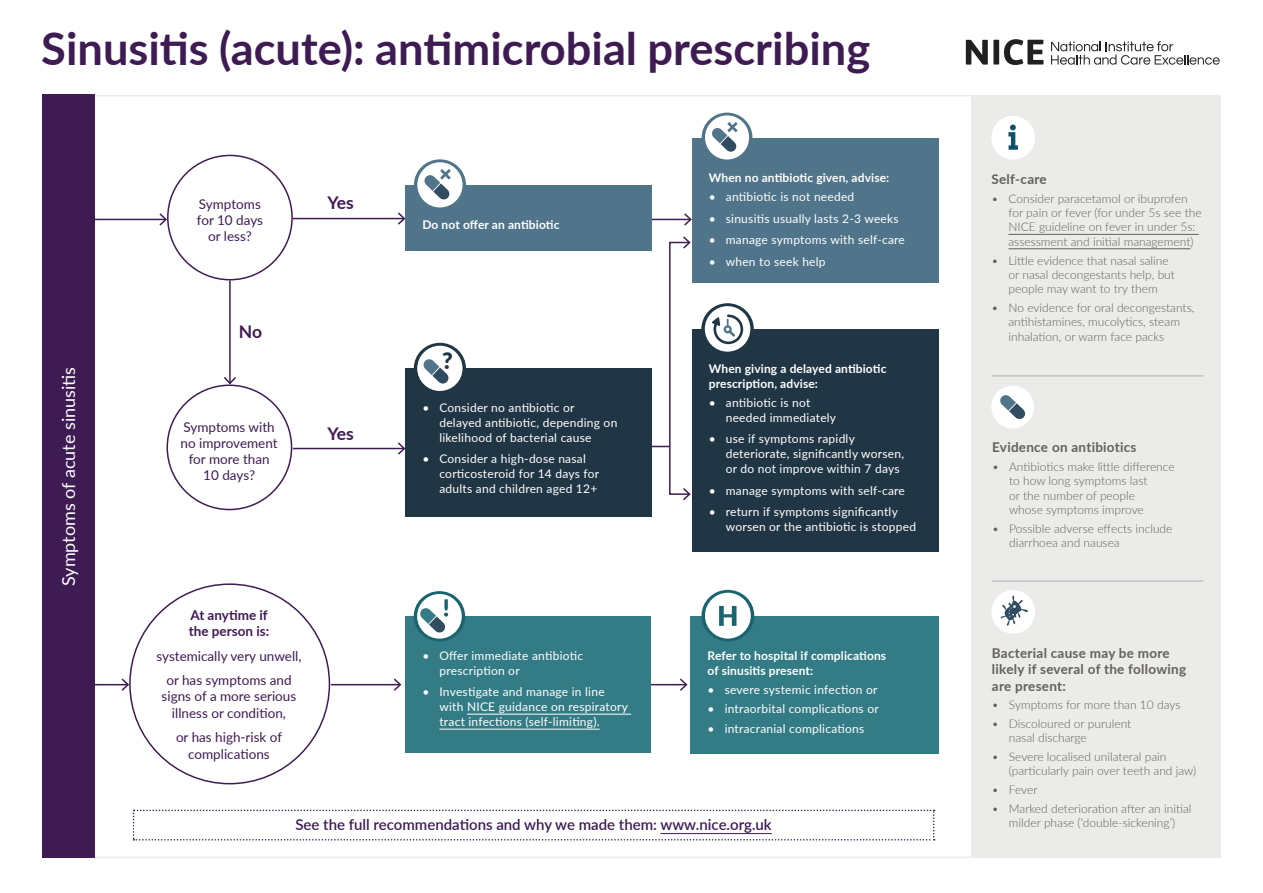
<style>
.page{position:relative;width:1263px;height:893px;background:#fff}
.page>*{position:absolute;margin:0;border:0;box-sizing:border-box;transform-origin:0 0}
.t1{font:700 45.3px "Lato";color:#3f1b54}
.t2{font:900 22.8px "Lato";color:#203645}
.t3{font:18px "Lato";color:#fff}
.t4{font:700 17.55px "Lato";letter-spacing:-.015em;color:#3f1b54}
.t5{font:600 15px "Lato";color:#3f1b54}
.t6{font:13.5px/16.2px "Lato";color:#3f1b54;text-align:center}
.t7{font:700 13.5px/16.2px "Lato";letter-spacing:.02em;color:#63605f}
.t8{font:700 13.5px/16.2px "Lato";color:#3f1b54}
.t9{font:12px/15px "Lato";letter-spacing:.02em;color:#fff}
.t10{font:300 12px/14.4px "Lato";color:#63605f}
.t11{font:700 12px/15px "Lato";letter-spacing:.01em;color:#fff}
</style>
<div class="page">
<hr style="left:652px;top:219px;width:39px;height:1px;background:#3f1b54">
<svg style="left:682px;top:213px;width:10px;height:13px"></svg>
<svg style="left:652px;top:446px;width:17px;height:1px"></svg>
<hr style="left:92px;top:684px;width:36px;height:1px;background:#3f1b54">
<svg style="left:120px;top:678px;width:9px;height:13px"></svg>
<svg style="left:966px;top:40px;width:22px;height:25px"></svg>
<div style="left:993px;top:40px;width:6px;height:25px;background:#1f2020"></div>
<svg style="left:1004px;top:39px;width:39px;height:26px"></svg>
<svg style="left:1051px;top:41px;width:169px;height:24px"></svg>
<hr style="left:293px;top:448px;width:111px;height:1px;background:#3f1b54">
<svg style="left:396px;top:442px;width:9px;height:13px"></svg>
<hr style="left:293px;top:218px;width:111px;height:1px;background:#3f1b54">
<svg style="left:396px;top:212px;width:9px;height:13px"></svg>
<hr style="left:43px;top:95px;width:959px;height:1px;background:#ebebea">
<hr style="left:43px;top:856px;width:959px;height:2px;background:#ebebea">
<hr style="left:331px;top:684px;width:69px;height:1px;background:#3f1b54">
<svg style="left:392px;top:678px;width:10px;height:13px"></svg>
<hr style="left:651px;top:684px;width:35px;height:1px;background:#3f1b54">
<svg style="left:678px;top:678px;width:10px;height:13px"></svg>
<div style="left:971px;top:95px;width:249px;height:763px;background:#ebebea"></div>
<div style="left:691px;top:616px;width:248px;height:137px;background:#347c85"></div>
<svg style="left:701px;top:590px;width:53px;height:51px"></svg>
<div style="left:705px;top:593px;width:46px;height:46px;background:#fff;border-radius:50%"></div>
<svg style="left:719px;top:606px;width:17px;height:20px"></svg>
<div style="left:405px;top:616px;width:246px;height:137px;background:#347c85"></div>
<hr style="left:467px;top:714px;width:164px;height:1px;background:#fff">
<hr style="left:439px;top:729px;width:161px;height:1px;background:#fff">
<div style="left:414px;top:591px;width:51px;height:50px;background:#19646e;border-radius:50%"></div>
<div style="left:417px;top:594px;width:45px;height:45px;background:#fff;border-radius:50%"></div>
<div style="left:43px;top:95px;width:52px;height:763px;background:#3f1b54"></div>
<svg style="left:133px;top:810px;width:802px;height:30px"></svg>
<hr style="left:660px;top:833px;width:112px;height:1px;background:#3f1b54">
<div style="left:692px;top:329px;width:246px;height:222px;background:#203645"></div>
<svg style="left:701px;top:303px;width:53px;height:52px"></svg>
<div style="left:705px;top:306px;width:45px;height:46px;background:#fff;border-radius:50%"></div>
<svg style="left:712px;top:314px;width:31px;height:30px"></svg>
<div style="left:692px;top:138px;width:246px;height:145px;background:#507489"></div>
<div style="left:702px;top:113px;width:50px;height:49px;background:#507489;border-radius:50%"></div>
<div style="left:705px;top:115px;width:44px;height:45px;background:#fff;border-radius:50%"></div>
<svg style="left:711px;top:119px;width:29px;height:33px"></svg>
<div style="left:405px;top:368px;width:247px;height:149px;background:#203645"></div>
<hr style="left:992px;top:376px;width:211px;height:1px;background:#aeadad">
<div style="left:991px;top:386px;width:43px;height:42px;background:#fff;border-radius:50%"></div>
<svg style="left:1000px;top:395px;width:25px;height:24px"></svg>
<hr style="left:1008px;top:234px;width:191px;height:1px;background:#63605f">
<hr style="left:1008px;top:249px;width:182px;height:1px;background:#63605f">
<svg style="left:991px;top:116px;width:44px;height:44px"></svg>
<div style="left:405px;top:185px;width:247px;height:65px;background:#507489"></div>
<svg style="left:414px;top:159px;width:52px;height:51px"></svg>
<div style="left:417px;top:162px;width:46px;height:45px;background:#fff;border-radius:50%"></div>
<svg style="left:424px;top:166px;width:30px;height:34px"></svg>
<div style="left:669px;top:242px;width:21px;height:253px;border:2px solid #3f1b54"></div>
<svg style="left:681px;top:236px;width:10px;height:14px"></svg>
<svg style="left:681px;top:486px;width:10px;height:15px"></svg>
<hr style="left:229px;top:280px;width:2px;height:103px;background:#3f1b54">
<svg style="left:222px;top:375px;width:16px;height:11px"></svg>
<svg style="left:414px;top:343px;width:52px;height:51px"></svg>
<div style="left:417px;top:346px;width:45px;height:45px;background:#fff;border-radius:50%"></div>
<svg style="left:423px;top:359px;width:26px;height:25px"></svg>
<svg style="left:420px;top:599px;width:28px;height:34px"></svg>
<hr style="left:95px;top:219px;width:71px;height:1px;background:#3f1b54">
<svg style="left:158px;top:212px;width:10px;height:15px"></svg>
<div style="left:991px;top:590px;width:44px;height:44px;background:#fff;border-radius:50%"></div>
<svg style="left:1000px;top:595px;width:28px;height:31px"></svg>
<hr style="left:992px;top:581px;width:211px;height:1px;background:#aeadad">
<p class="t1" style="left:41px;top:15px;width:830px">Sinusitis (acute): antimicrobial prescribing</p>
<p class="t3" style="left:56px;top:586px;width:221px;rotate:-90deg">Symptoms of acute sinusitis</p>
<p class="t6" style="left:197px;top:195px;width:68px">Symptoms for 10 days or less?</p>
<p class="t4" style="left:239px;top:318px;width:25px">No</p>
<p class="t6" style="left:181px;top:418px;width:99px">Symptoms with no improvement for more than<br>10 days?</p>
<p class="t4" style="left:327px;top:189px;width:28px">Yes</p>
<p class="t4" style="left:327px;top:420px;width:28px">Yes</p>
<p class="t8" style="left:189px;top:606px;width:82px">At anytime if the person is:</p>
<p class="t6" style="left:156px;top:647px;width:146px">systemically very unwell,</p>
<p class="t6" style="left:162px;top:672px;width:136px">or has symptoms and signs of a more serious illness or condition,</p>
<p class="t6" style="left:176px;top:729px;width:108px">or has high-risk of complications</p>
<p class="t11" style="left:422px;top:217px;width:139px">Do not offer an antibiotic</p>
<p class="t2" style="left:442px;top:344px;width:12px">?</p>
<p class="t9" style="left:439px;top:400px;width:179px;text-indent:-17px">• Consider no antibiotic or delayed antibiotic, depending on likelihood of bacterial cause</p>
<p class="t9" style="left:439px;top:451px;width:161px;text-indent:-17px">• Consider a high-dose nasal corticosteroid for 14 days for adults and children aged 12+</p>
<p class="t9" style="left:439px;top:648px;width:145px;text-indent:-17px">• Offer immediate antibiotic prescription or</p>
<p class="t9" style="left:439px;top:684px;width:190px;text-indent:-17px">• Investigate and manage in line with NICE guidance on respiratory tract infections (self-limiting).</p>
<p class="t11" style="left:709px;top:170px;width:182px">When no antibiotic given, advise:</p>
<p class="t9" style="left:709px;top:189px;width:147px">• antibiotic is not needed</p>
<p class="t9" style="left:709px;top:210px;width:191px">• sinusitis usually lasts 2-3 weeks</p>
<p class="t9" style="left:709px;top:232px;width:198px">• manage symptoms with self-care</p>
<p class="t9" style="left:709px;top:253px;width:118px">• when to seek help</p>
<p class="t11" style="left:709px;top:360px;width:179px">When giving a delayed antibiotic prescription, advise:</p>
<p class="t9" style="left:726px;top:394px;width:112px;text-indent:-17px">• antibiotic is not needed immediately</p>
<p class="t9" style="left:726px;top:431px;width:180px;text-indent:-17px">• use if symptoms rapidly deteriorate, significantly worsen, or do not improve within 7 days</p>
<p class="t9" style="left:709px;top:482px;width:198px">• manage symptoms with self-care</p>
<p class="t9" style="left:726px;top:503px;width:192px;text-indent:-17px">• return if symptoms significantly worsen or the antibiotic is stopped</p>
<p class="t11" style="left:708px;top:647px;width:180px">Refer to hospital if complications of sinusitis present:</p>
<p class="t9" style="left:708px;top:682px;width:171px">• severe systemic infection or</p>
<p class="t9" style="left:708px;top:701px;width:173px">• intraorbital complications or</p>
<p class="t9" style="left:708px;top:720px;width:158px">• intracranial complications</p>
<p class="t5" style="left:295px;top:814px;width:478px">See the full recommendations and why we made them: www.nice.org.uk</p>
<p class="t7" style="left:991px;top:170px;width:57px">Self-care</p>
<p class="t10" style="left:1008px;top:191px;width:195px;text-indent:-17px">• Consider paracetamol or ibuprofen for pain or fever (for under 5s see the NICE guideline on fever in under 5s: assessment and initial management)</p>
<p class="t10" style="left:1008px;top:253px;width:168px;text-indent:-17px">• Little evidence that nasal saline or nasal decongestants help, but people may want to try them</p>
<p class="t10" style="left:1008px;top:300px;width:187px;text-indent:-17px">• No evidence for oral decongestants, antihistamines, mucolytics, steam inhalation, or warm face packs</p>
<p class="t7" style="left:992px;top:438px;width:146px">Evidence on antibiotics</p>
<p class="t10" style="left:1009px;top:459px;width:167px;text-indent:-17px">• Antibiotics make little difference to how long symptoms last<br>or the number of people<br>whose symptoms improve</p>
<p class="t10" style="left:1009px;top:521px;width:165px;text-indent:-17px">• Possible adverse effects include diarrhoea and nausea</p>
<p class="t7" style="left:992px;top:644px;width:196px">Bacterial cause may be more likely if several of the following are present:</p>
<p class="t10" style="left:992px;top:697px;width:190px">• Symptoms for more than 10 days</p>
<p class="t10" style="left:1009px;top:716px;width:124px;text-indent:-17px">• Discoloured or purulent nasal discharge</p>
<p class="t10" style="left:1009px;top:749px;width:189px;text-indent:-17px">• Severe localised unilateral pain (particularly pain over teeth and jaw)</p>
<p class="t10" style="left:992px;top:782px;width:47px">• Fever</p>
<p class="t10" style="left:992px;top:801px;width:201px;text-align:center">• Marked deterioration after an initial milder phase (‘double-sickening’)</p>
</div>
